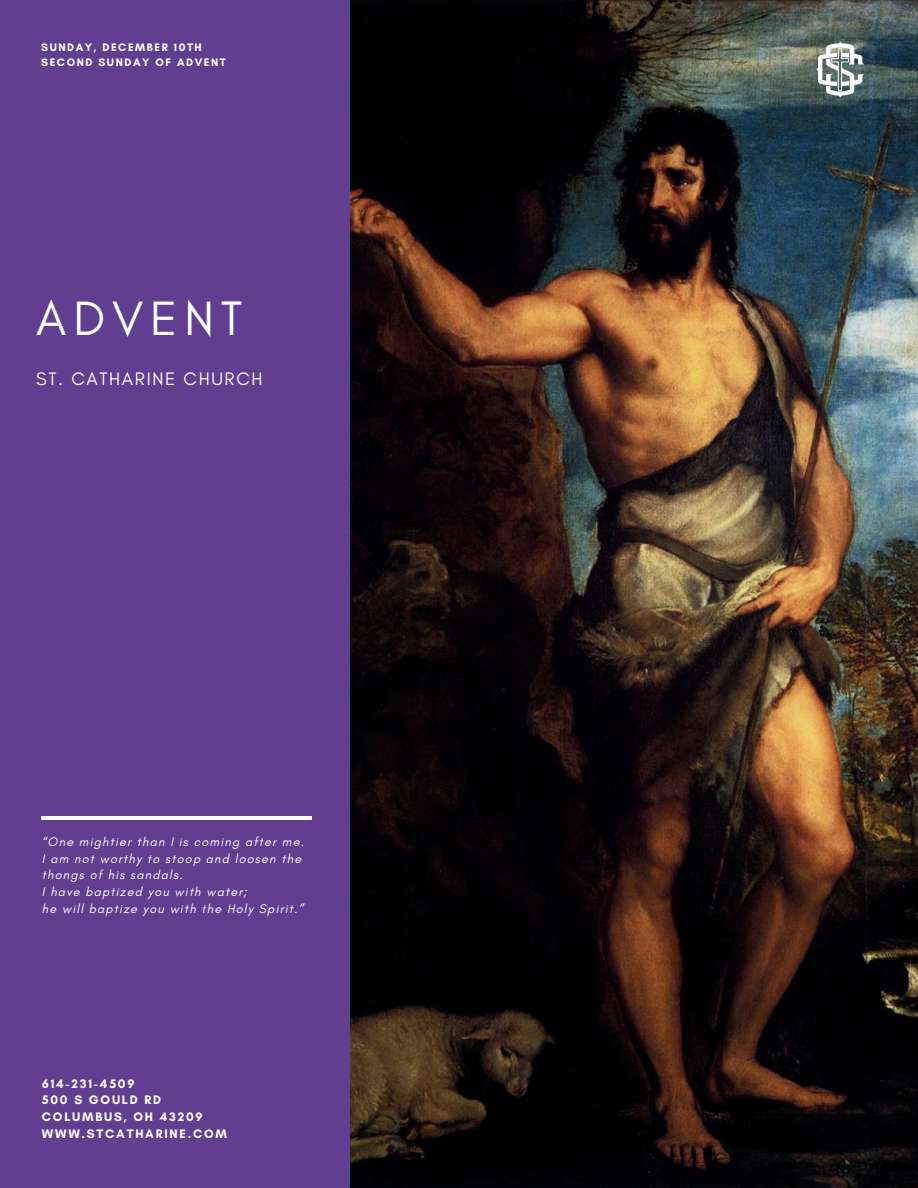
<style>
.page{position:relative;width:918px;height:1188px;background:#613e90}
.page>*{position:absolute;margin:0;border:0;box-sizing:border-box;transform-origin:0 0}
.t1{font:49.2px "Glacial Indifference";letter-spacing:.14em;color:#fff}
.t2{font:18.45px "Glacial Indifference";letter-spacing:.09em;color:#fff}
.t3{font:italic 12.75px/17px "Glacial Indifference";letter-spacing:.09em;color:#fff}
.t4{font:700 12.6px/16.8px "Glacial Indifference";letter-spacing:.14em;color:#fff}
.t5{font:700 11.1px/14.7px "Glacial Indifference";letter-spacing:.14em;color:#fff}
</style>
<div class="page">
<img style="left:350px;top:0;width:568px;height:1188px">
<img style="left:815px;top:42px;width:50px;height:56px">
<hr style="left:42px;top:817px;width:270px;height:3px;background:#fff">
<p class="t5" style="left:41px;top:40px;width:186px">SUNDAY, DECEMBER 10TH<br>SECOND SUNDAY OF ADVENT</p>
<p class="t1" style="left:36px;top:291px;width:208px">ADVENT</p>
<p class="t2" style="left:36px;top:369px;width:228px">ST. CATHARINE CHURCH</p>
<p class="t3" style="left:42px;top:833px;width:264px">“One mightier than I is coming after me.<br>I am not worthy to stoop and loosen the thongs of his sandals.<br>I have baptized you with water;<br>he will baptize you with the Holy Spirit.”</p>
<p class="t4" style="left:42px;top:1075px;width:187px">614-231-4509<br>500 S GOULD RD<br>COLUMBUS, OH 43209<br>WWW.STCATHARINE.COM</p>
</div>
